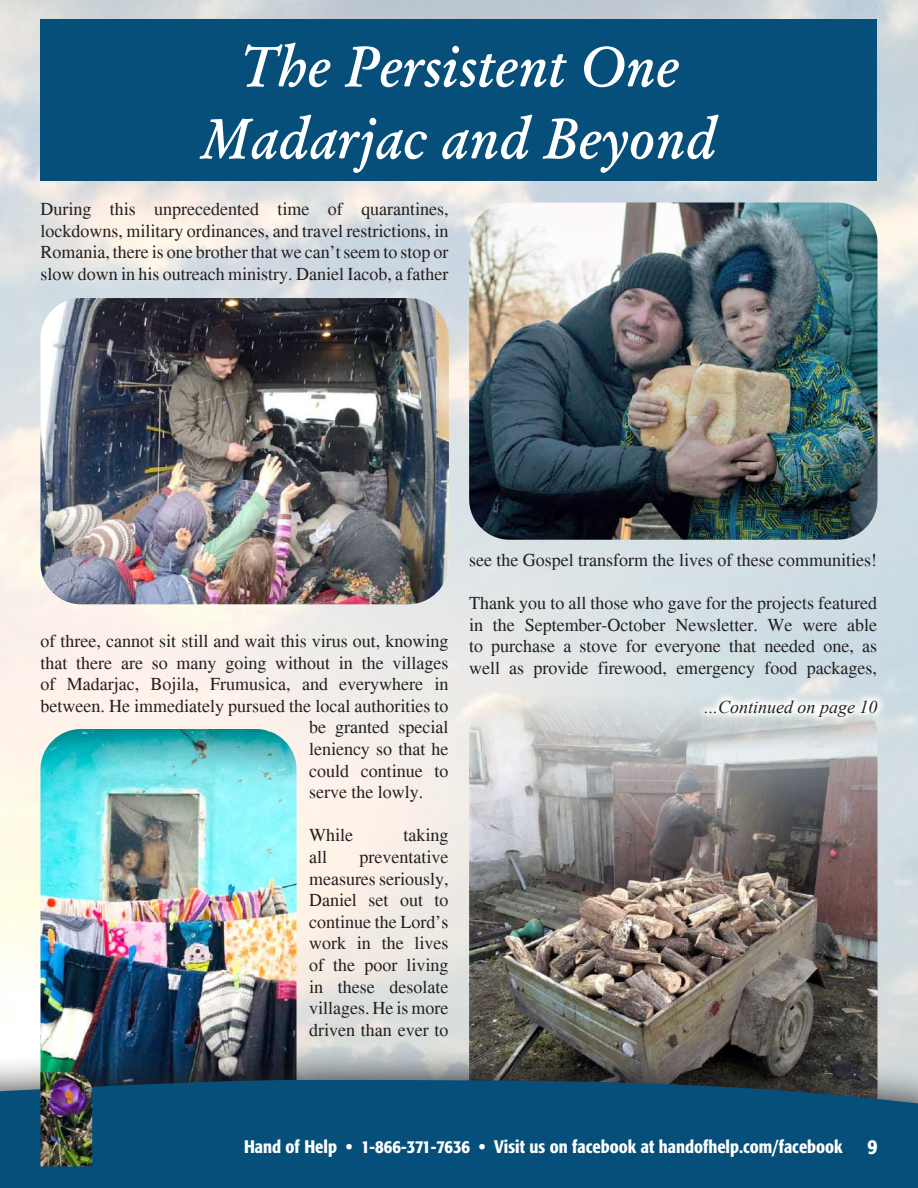
<style>
.page{position:relative;width:918px;height:1188px;background:#fff}
.page>*{position:absolute;margin:0;border:0;box-sizing:border-box;transform-origin:0 0}
.t1{font:italic 600 57px/72px "Garamond";color:#fff;text-align:center;scale:.96 1}
.t2{font:18px/21.6px "Times";color:#231f20;text-align:justify}
.t3{font:500 condensed 18px "Formata";color:#fff}
.t4{font:italic 18px "Times New Roman";color:#231f20}
.s1{font-size:21px}
</style>
<div class="page">
<img style="left:0;top:0;width:918px;height:1039px">
<img style="left:469px;top:202px;width:409px;height:338px">
<img style="left:40px;top:298px;width:409px;height:306px">
<img style="left:469px;top:695px;width:409px;height:344px">
<img style="left:40px;top:729px;width:257px;height:310px">
<div style="left:40px;top:20px;width:838px;height:162px;background:#054f7a"></div>
<div style="left:0;top:1039px;width:918px;height:149px;background:#231f20;opacity:.8"></div>
<svg style="left:0;top:1072px;width:918px;height:116px;background:#0d4f75"></svg>
<svg style="left:696px;top:690px;width:191px;height:36px"></svg>
<img style="left:40px;top:1072px;width:52px;height:94px">
<h1 class="t1" style="left:202px;top:29px;width:537px">The Persistent One<br>Madarjac and Beyond</h1>
<p class="t2" style="left:41px;top:198px;width:410px">During this unprecedented time of quarantines, lockdowns, military ordinances, and travel restrictions, in Romania, there is one brother that we can’t seem to stop or slow down in his outreach ministry. Daniel Iacob, a father</p>
<p class="t2" style="left:41px;top:630px;width:410px">of three, cannot sit still and wait this virus out, knowing</p>
<p class="t2" style="left:41px;top:652px;width:410px">that there are so many going without in the villages</p>
<p class="t2" style="left:41px;top:673px;width:410px">of Madarjac, Bojila, Frumusica, and everywhere in</p>
<p class="t2" style="left:41px;top:695px;width:410px">between. He immediately pursued the local authorities to</p>
<p class="t2" style="left:309px;top:716px;width:141px">be granted special</p>
<p class="t2" style="left:309px;top:738px;width:141px">leniency so that he</p>
<p class="t2" style="left:309px;top:760px;width:141px">could continue to</p>
<p class="t2" style="left:309px;top:781px;width:116px">serve the lowly.</p>
<p class="t2" style="left:309px;top:824px;width:45px">While</p>
<p class="t2" style="left:404px;top:824px;width:46px">taking</p>
<p class="t2" style="left:309px;top:846px;width:19px">all</p>
<p class="t2" style="left:309px;top:846px;width:141px;text-indent:51px">preventative measures seriously, Daniel set out to continue the Lord’s work in the lives of the poor living in these desolate villages. He is more driven than ever to</p>
<p class="t2" style="left:469px;top:549px;width:410px">see the Gospel transform the lives of these communities!</p>
<p class="t2" style="left:469px;top:592px;width:410px">Thank you to all those who gave for the projects featured in the September-October Newsletter. We were able to purchase a stove for everyone that needed one, as well as provide firewood, emergency food packages,</p>
<p class="t4" style="left:705px;top:694px;width:174px">...Continued on page 10</p>
<p class="t3" style="left:244px;top:1135px;width:635px">Hand of Help • 1-866-371-7636 • Visit us on facebook at handofhelp.com/facebook <span class="s1">9</span></p>
</div>
